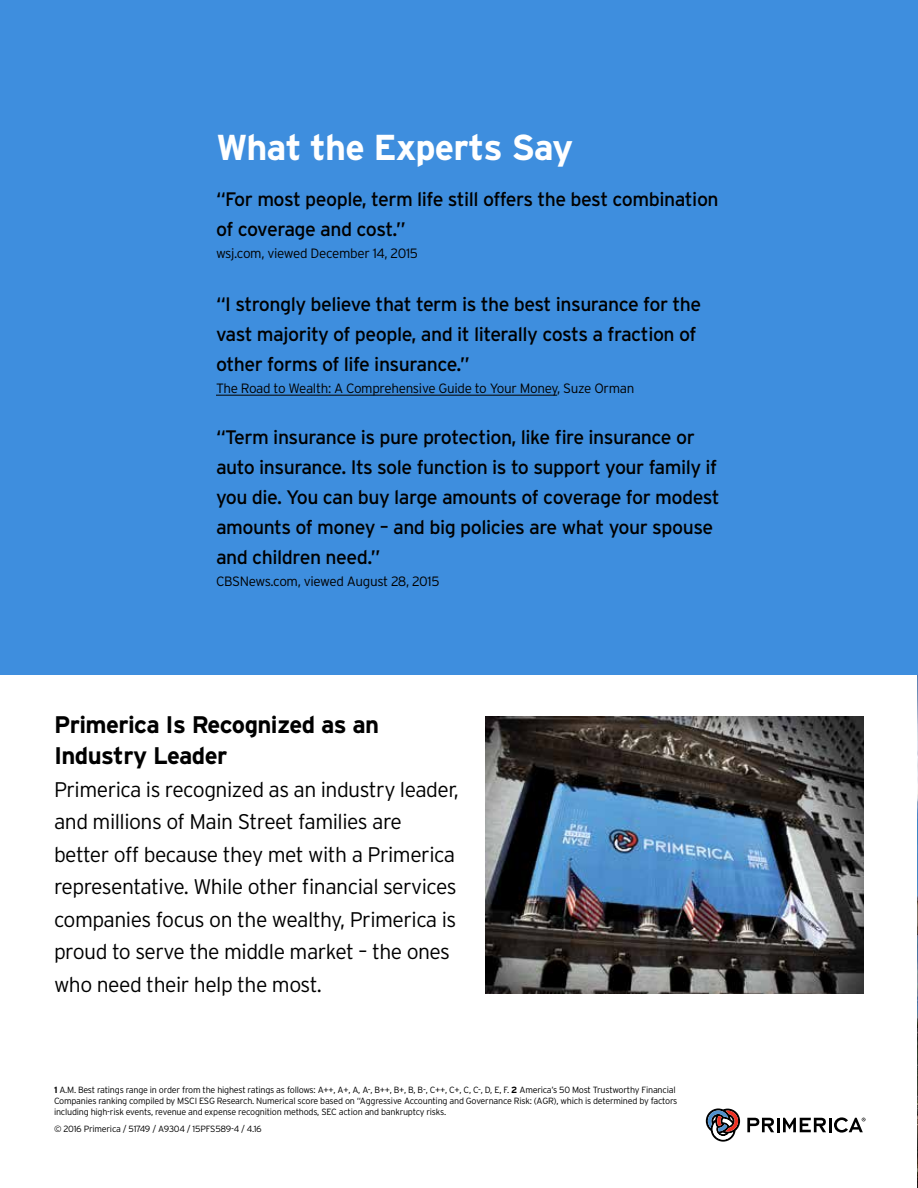
<style>
.page{position:relative;width:918px;height:1188px;background:#fff}
.page>*{position:absolute;margin:0;border:0;box-sizing:border-box;transform-origin:0 0}
.t1{font:700 36px "Interstate";letter-spacing:-.025em;color:#fff}
.t2{font:700 24px/30.9px "Interstate";letter-spacing:-.025em;color:#000}
.t3{font:300 21.15px/32.5px "Interstate";letter-spacing:-.025em;color:#000}
.t4{font:19.5px/30px "Interstate";letter-spacing:-.025em;color:#000}
.t5{font:300 13.5px "Interstate";letter-spacing:-.025em;color:#000}
.t6{font:300 9px/10.8px "Interstate";letter-spacing:-.025em;color:#000}
.s1{font-weight:700}
</style>
<div class="page">
<img style="left:917px;top:675px;width:1px;height:513px">
<div style="left:0;top:0;width:918px;height:675px;background:#3e8ede"></div>
<hr style="left:216px;top:395px;width:341px;height:1px;background:#000">
<svg style="left:706px;top:1108px;width:34px;height:34px"></svg>
<svg style="left:747px;top:1117px;width:119px;height:16px"></svg>
<img style="left:486px;top:716px;width:378px;height:278px">
<h1 class="t1" style="left:216px;top:127px;width:359px">What the Experts Say</h1>
<p class="t4" style="left:216px;top:184px;width:504px">“For most people, term life still offers the best combination of coverage and cost.”</p>
<p class="t5" style="left:216px;top:246px;width:204px">wsj.com, viewed December 14, 2015</p>
<p class="t4" style="left:216px;top:289px;width:487px">“I strongly believe that term is the best insurance for the vast majority of people, and it literally costs a fraction of other forms of life insurance.”</p>
<p class="t5" style="left:216px;top:381px;width:420px">The Road to Wealth: A Comprehensive Guide to Your Money, Suze Orman</p>
<p class="t4" style="left:216px;top:422px;width:505px">“Term insurance is pure protection, like fire insurance or auto insurance. Its sole function is to support your family if you die. You can buy large amounts of coverage for modest amounts of money – and big policies are what your spouse and children need.”</p>
<p class="t5" style="left:216px;top:574px;width:225px">CBSNews.com, viewed August 28, 2015</p>
<p class="t2" style="left:54px;top:709px;width:327px">Primerica Is Recognized as an<br>Industry Leader</p>
<p class="t3" style="left:54px;top:773px;width:407px">Primerica is recognized as an industry leader, and millions of Main Street families are better off because they met with a Primerica representative. While other financial services companies focus on the wealthy, Primerica is proud to serve the middle market – the ones who need their help the most.</p>
<p class="t6" style="left:54px;top:1085px;width:625px"><span class="s1">1</span> A.M. Best ratings range in order from the highest ratings as follows: A++, A+, A, A-, B++, B+, B, B-, C++, C+, C, C-, D, E, F. <span class="s1">2</span> America’s 50 Most Trustworthy Financial<br>Companies ranking compiled by MSCI ESG Research. Numerical score based on “Aggressive Accounting and Governance Risk: (AGR), which is determined by factors including high-risk events, revenue and expense recognition methods, SEC action and bankruptcy risks.</p>
<p class="t6" style="left:54px;top:1124px;width:209px">© 2016 Primerica / 51749 / A9304 / 15PFS589-4 / 4.16</p>
</div>
